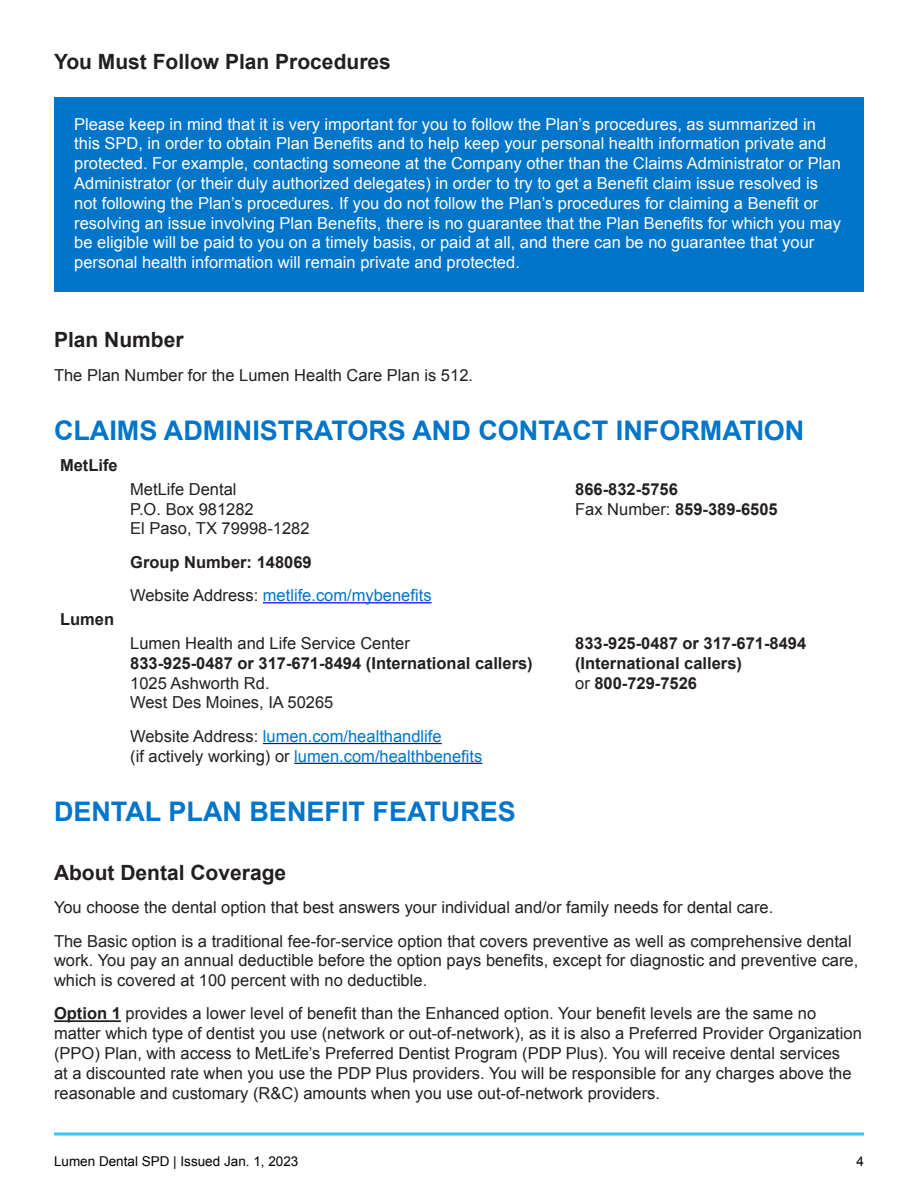
<style>
.page{position:relative;width:918px;height:1188px;background:#fff}
.page>*{position:absolute;margin:0;border:0;box-sizing:border-box;transform-origin:0 0}
.t1{font:700 27px "Arial";color:#0075c9}
.t2{font:700 21px "Arial";color:#231f20}
.t3{font:16.5px/19.8px "Arial";color:#231f20}
.t4{font:16.5px/19.8px "Arial";color:#fff}
.t5{font:700 16.5px/19.8px "Arial";color:#231f20}
.t6{font:16.5px/33.3px "Arial";color:#0075c9}
.t7{font:13.5px "Arial";color:#000}
.s1{font-weight:700;color:#231f20}
.s2{color:#231f20}
.s3{font-weight:400}
.s4{font-weight:700}
</style>
<div class="page">
<svg style="left:54px;top:1132px;width:810px;height:4px;background:#69d4f6"></svg>
<div style="left:54px;top:97px;width:810px;height:195px;background:#0075c9"></div>
<hr style="left:54px;top:1020px;width:67px;height:2px;background:#231f20">
<hr style="left:263px;top:602px;width:169px;height:1px;background:#00f">
<hr style="left:263px;top:743px;width:179px;height:1px;background:#00f">
<hr style="left:294px;top:763px;width:188px;height:1px;background:#00f">
<p class="t2" style="left:54px;top:48px;width:338px">You Must Follow Plan Procedures</p>
<p class="t4" style="left:74px;top:114px;width:768px">Please keep in mind that it is very important for you to follow the Plan’s procedures, as summarized in this SPD, in order to obtain Plan Benefits and to help keep your personal health information private and protected. For example, contacting someone at the Company other than the Claims Administrator or Plan Administrator (or their duly authorized delegates) in order to try to get a Benefit claim issue resolved is not following the Plan’s procedures. If you do not follow the Plan’s procedures for claiming a Benefit or resolving an issue involving Plan Benefits, there is no guarantee that the Plan Benefits for which you may be eligible will be paid to you on a timely basis, or paid at all, and there can be no guarantee that your personal health information will remain private and protected.</p>
<p class="t2" style="left:54px;top:326px;width:131px">Plan Number</p>
<p class="t3" style="left:54px;top:365px;width:421px">The Plan Number for the Lumen Health Care Plan is 512.</p>
<h1 class="t1" style="left:54px;top:413px;width:752px">CLAIMS ADMINISTRATORS AND CONTACT INFORMATION</h1>
<p class="t5" style="left:60px;top:456px;width:59px">MetLife</p>
<p class="t3" style="left:130px;top:479px;width:181px">MetLife Dental<br>P.O. Box 981282<br>El Paso, TX 79998-1282</p>
<p class="t6" style="left:130px;top:545px;width:303px"><span class="s1">Group Number: 148069<br></span><span class="s2">Website Address:</span> metlife.com/mybenefits</p>
<p class="t5" style="left:575px;top:480px;width:204px">866-832-5756<br><span class="s3">Fax Number:</span> 859-389-6505</p>
<p class="t5" style="left:60px;top:610px;width:56px">Lumen</p>
<p class="t3" style="left:130px;top:634px;width:281px">Lumen Health and Life Service Center</p>
<p class="t5" style="left:130px;top:654px;width:404px">833-925-0487 or 317-671-8494 (International callers)</p>
<p class="t3" style="left:130px;top:673px;width:205px">1025 Ashworth Rd.<br>West Des Moines, IA 50265</p>
<p class="t6" style="left:130px;top:726px;width:354px;line-height:19.8px"><span class="s2">Website Address:</span> lumen.com/healthandlife<br><span class="s2">(if actively working) or</span> lumen.com/healthbenefits</p>
<h1 class="t1" style="left:54px;top:794px;width:464px">DENTAL PLAN BENEFIT FEATURES</h1>
<p class="t5" style="left:575px;top:634px;width:233px">833-925-0487 or 317-671-8494 (International callers)<br><span class="s3">or</span> 800-729-7526</p>
<p class="t2" style="left:54px;top:859px;width:234px">About Dental Coverage</p>
<p class="t3" style="left:54px;top:891px;width:799px;line-height:33.3px">You choose the dental option that best answers your individual and/or family needs for dental care.<br>The Basic option is a traditional fee-for-service option that covers preventive as well as comprehensive dental</p>
<p class="t3" style="left:54px;top:951px;width:806px">work. You pay an annual deductible before the option pays benefits, except for diagnostic and preventive care, which is covered at 100 percent with no deductible.</p>
<p class="t3" style="left:54px;top:1004px;width:809px"><span class="s4">Option 1</span> provides a lower level of benefit than the Enhanced option. Your benefit levels are the same no matter which type of dentist you use (network or out-of-network), as it is also a Preferred Provider Organization (PPO) Plan, with access to MetLife’s Preferred Dentist Program (PDP Plus). You will receive dental services<br>at a discounted rate when you use the PDP Plus providers. You will be responsible for any charges above the reasonable and customary (R&amp;C) amounts when you use out-of-network providers.</p>
<p class="t7" style="left:54px;top:1152px;width:246px">Lumen Dental SPD | Issued Jan. 1, 2023</p>
<p class="t7" style="left:856px;top:1152px;width:9px">4</p>
</div>
